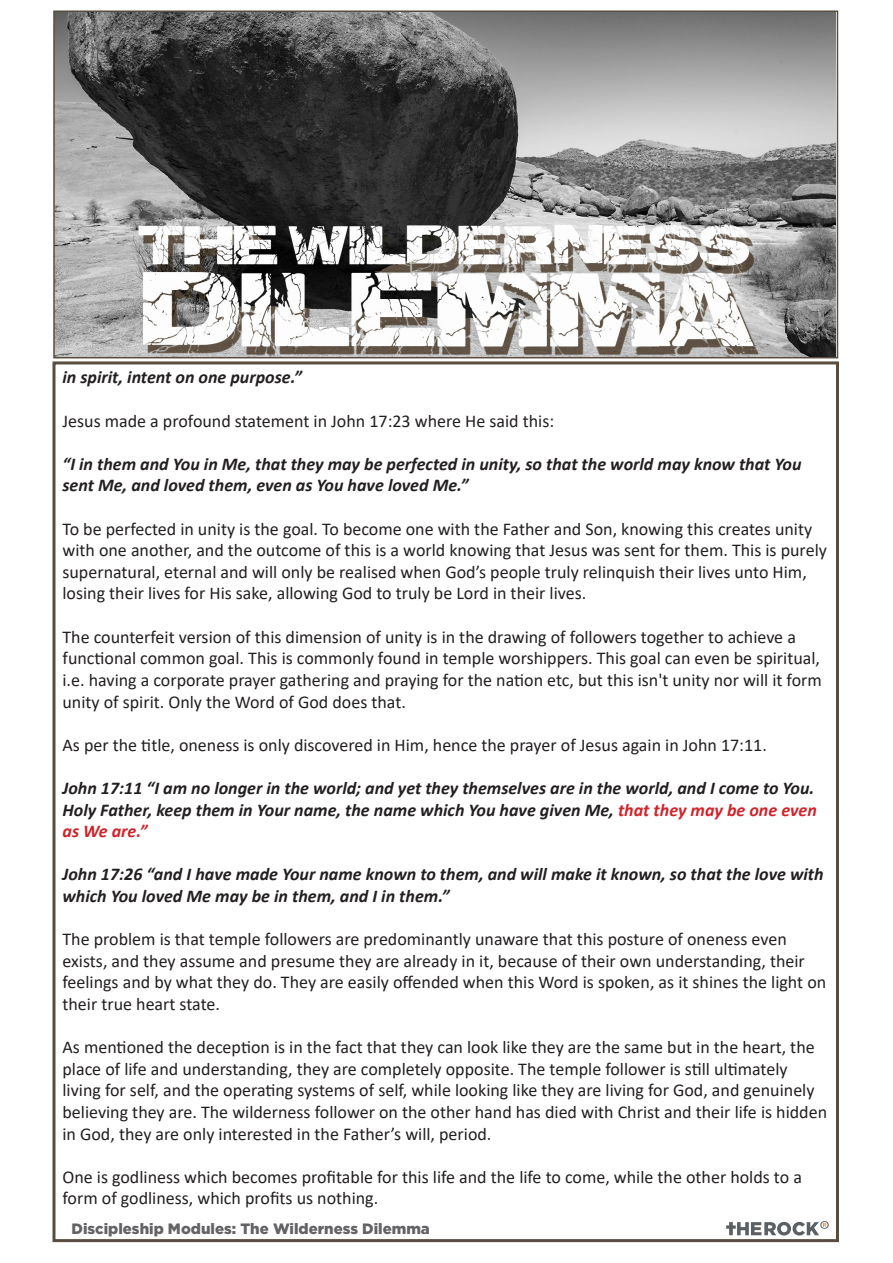
<style>
.page{position:relative;width:893px;height:1263px;background:#fff}
.page>*{position:absolute;margin:0;border:0;box-sizing:border-box;transform-origin:0 0}
.Standard_text{font:18px/21.6px "Calibri";color:#231f20}
.Scripture{font:italic 700 18px/21.6px "Calibri";color:#231f20}
.t1{font:900 15px "Gotham";color:#636366}
.s1{color:#d1232a}
</style>
<div class="page">
<img style="left:56px;top:14px;width:779px;height:341px">
<div style="left:53px;top:11px;width:785px;height:347px;border:2px solid #584d40"></div>
<svg style="left:726px;top:1221px;width:103px;height:14px"></svg>
<p class="Scripture" style="left:63px;top:366px;width:241px">in spirit, intent on one purpose.”</p>
<p class="Standard_text" style="left:63px;top:409px;width:493px">Jesus made a profound statement in John 17:23 where He said this:</p>
<p class="Scripture" style="left:63px;top:452px;width:741px">“I in them and You in Me, that they may be perfected in unity, so that the world may know that You sent Me, and loved them, even as You have loved Me.”</p>
<p class="Standard_text" style="left:63px;top:517px;width:766px">To be perfected in unity is the goal. To become one with the Father and Son, knowing this creates unity with one another, and the outcome of this is a world knowing that Jesus was sent for them. This is purely supernatural, eternal and will only be realised when God’s people truly relinquish their lives unto Him, losing their lives for His sake, allowing God to truly be Lord in their lives.</p>
<p class="Standard_text" style="left:63px;top:625px;width:761px">The counterfeit version of this dimension of unity is in the drawing of followers together to achieve a functional common goal. This is commonly found in temple worshippers. This goal can even be spiritual, i.e. having a corporate prayer gathering and praying for the nation etc, but this isn't unity nor will it form unity of spirit. Only the Word of God does that.</p>
<p class="Standard_text" style="left:63px;top:733px;width:706px">As per the title, oneness is only discovered in Him, hence the prayer of Jesus again in John 17:11.</p>
<p class="Scripture" style="left:63px;top:776px;width:756px">John 17:11 “I am no longer in the world; and yet they themselves are in the world, and I come to You.<br>Holy Father, keep them in Your name, the name which You have given Me, <span class="s1">that they may be one even as We are.”</span></p>
<p class="Scripture" style="left:63px;top:863px;width:763px">John 17:26 “and I have made Your name known to them, and will make it known, so that the love with which You loved Me may be in them, and I in them.”</p>
<p class="Standard_text" style="left:63px;top:928px;width:765px">The problem is that temple followers are predominantly unaware that this posture of oneness even exists, and they assume and presume they are already in it, because of their own understanding, their feelings and by what they do. They are easily offended when this Word is spoken, as it shines the light on their true heart state.</p>
<p class="Standard_text" style="left:63px;top:1036px;width:766px">As mentioned the deception is in the fact that they can look like they are the same but in the heart, the place of life and understanding, they are completely opposite. The temple follower is still ultimately living for self, and the operating systems of self, while looking like they are living for God, and genuinely believing they are. The wilderness follower on the other hand has died with Christ and their life is hidden in God, they are only interested in the Father’s will, period.</p>
<p class="Standard_text" style="left:63px;top:1165px;width:741px">One is godliness which becomes profitable for this life and the life to come, while the other holds to a form of godliness, which profits us nothing.</p>
<p class="t1" style="left:72px;top:1220px;width:360px">Discipleship Modules: The Wilderness Dilemma</p>
</div>
